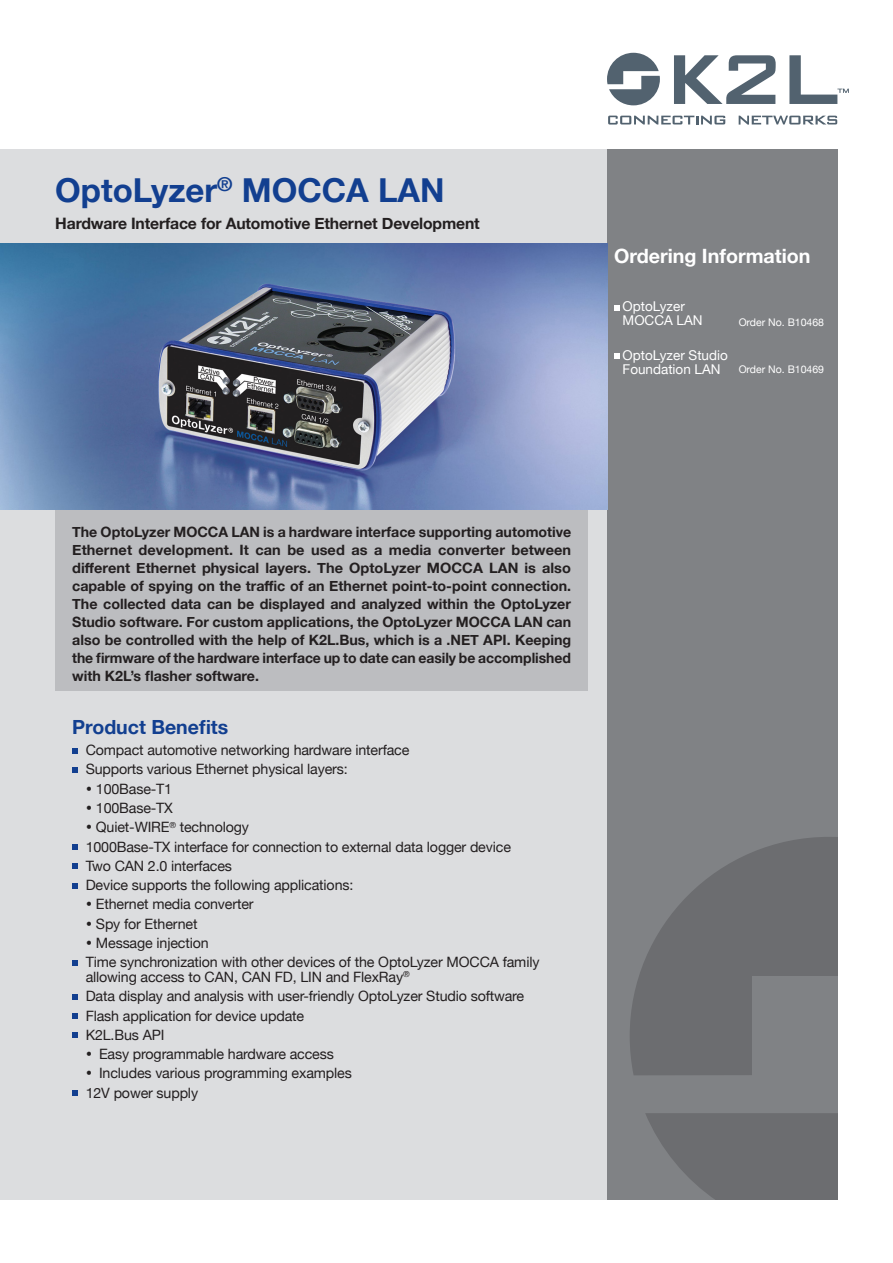
<style>
.page{position:relative;width:893px;height:1263px;background:#fff}
.page>*{position:absolute;margin:0;border:0;box-sizing:border-box;transform-origin:0 0}
.headline{font:700 33px "Helvetica Neue";color:#123f90}
.Box_Header{font:700 19.65px "Helvetica Neue";color:#fff}
.t1{font:700 19.5px "Helvetica Neue";color:#123f90}
.headline-2{font:700 15.75px "Helvetica Neue";letter-spacing:-.01em;color:#231f20}
.Text_Listing{font:14.25px/15px "Helvetica Neue";letter-spacing:-.01em;color:#231f20}
.Teaser{font:700 14.25px/18px "Helvetica Neue";letter-spacing:-.005em;color:#231f20;text-align:justify}
.Box_Listing{font:13.5px/13.6px "Helvetica Neue";color:#fff}
.Order_No{font:10.5px "Helvetica Neue";color:#fff}
</style>
<div class="page">
<div style="left:0;top:149px;width:607px;height:1050px;background:#dcdddf"></div>
<svg style="left:674px;top:55px;width:102px;height:49px"></svg>
<svg style="left:607px;top:53px;width:53px;height:52px"></svg>
<svg style="left:608px;top:116px;width:117px;height:9px"></svg>
<svg style="left:739px;top:116px;width:98px;height:9px"></svg>
<svg style="left:789px;top:55px;width:60px;height:49px"></svg>
<div style="left:55px;top:498px;width:533px;height:192px;background:#bcbdc0"></div>
<svg style="left:72px;top:748px;width:5px;height:5px"></svg>
<svg style="left:72px;top:767px;width:5px;height:6px"></svg>
<svg style="left:72px;top:844px;width:5px;height:6px"></svg>
<svg style="left:72px;top:864px;width:5px;height:5px"></svg>
<svg style="left:72px;top:883px;width:5px;height:5px"></svg>
<svg style="left:72px;top:960px;width:5px;height:5px"></svg>
<svg style="left:72px;top:994px;width:5px;height:5px"></svg>
<svg style="left:72px;top:1013px;width:5px;height:6px"></svg>
<svg style="left:72px;top:1033px;width:5px;height:5px"></svg>
<svg style="left:72px;top:1090px;width:5px;height:6px"></svg>
<div style="left:607px;top:149px;width:231px;height:1050px;background:#808285"></div>
<svg style="left:645px;top:1113px;width:193px;height:86px;background:#6e7073"></svg>
<svg style="left:630px;top:837px;width:208px;height:238px;fill:#6c6d70"></svg>
<svg style="left:614px;top:305px;width:5px;height:5px"></svg>
<svg style="left:614px;top:353px;width:5px;height:6px"></svg>
<img style="left:0;top:244px;width:607px;height:266px">
<p class="headline" style="left:55px;top:165px;width:391px">OptoLyzer<sup>®</sup> MOCCA LAN</p>
<p class="headline-2" style="left:55px;top:211px;width:426px">Hardware Interface for Automotive Ethernet Development</p>
<p class="Box_Header" style="left:614px;top:240px;width:198px">Ordering Information</p>
<p class="Box_Listing" style="left:623px;top:301px;width:82px">OptoLyzer<br>MOCCA LAN</p>
<p class="Box_Listing" style="left:623px;top:349px;width:107px">OptoLyzer Studio<br>Foundation LAN</p>
<p class="Order_No" style="left:739px;top:314px;width:87px">Order No. B10468</p>
<p class="Order_No" style="left:739px;top:361px;width:87px">Order No. B10469</p>
<p class="Teaser" style="left:72px;top:523px;width:501px">The OptoLyzer MOCCA LAN is a hardware interface supporting automotive Ethernet development. It can be used as a media converter between different Ethernet physical layers. The OptoLyzer MOCCA LAN is also capable of spying on the traffic of an Ethernet point-to-point connection.<br>The collected data can be displayed and analyzed within the OptoLyzer Studio software. For custom applications, the OptoLyzer MOCCA LAN can also be controlled with the help of K2L.Bus, which is a .NET API. Keeping the firmware of the hardware interface up to date can easily be accomplished with K2L’s flasher software.</p>
<p class="t1" style="left:72px;top:712px;width:158px">Product Benefits</p>
<p class="Text_Listing" style="left:86px;top:743px;width:325px">Compact automotive networking hardware interface</p>
<p class="Text_Listing" style="left:86px;top:763px;width:264px">Supports various Ethernet physical layers:</p>
<p class="Text_Listing" style="left:86px;top:782px;width:88px">• 100Base-T1</p>
<p class="Text_Listing" style="left:86px;top:801px;width:89px">• 100Base-TX</p>
<p class="Text_Listing" style="left:86px;top:820px;width:165px">• Quiet-WIRE<sup>®</sup> technology</p>
<p class="Text_Listing" style="left:86px;top:840px;width:427px">1000Base-TX interface for connection to external data logger device</p>
<p class="Text_Listing" style="left:86px;top:859px;width:148px">Two CAN 2.0 interfaces</p>
<p class="Text_Listing" style="left:86px;top:878px;width:269px">Device supports the following applications:</p>
<p class="Text_Listing" style="left:86px;top:897px;width:169px">• Ethernet media converter</p>
<p class="Text_Listing" style="left:86px;top:917px;width:113px">• Spy for Ethernet</p>
<p class="Text_Listing" style="left:86px;top:936px;width:124px">• Message injection</p>
<p class="Text_Listing" style="left:86px;top:955px;width:455px">Time synchronization with other devices of the OptoLyzer MOCCA family allowing access to CAN, CAN FD, LIN and FlexRay<sup>®</sup></p>
<p class="Text_Listing" style="left:86px;top:989px;width:440px">Data display and analysis with user-friendly OptoLyzer Studio software</p>
<p class="Text_Listing" style="left:86px;top:1009px;width:220px">Flash application for device update</p>
<p class="Text_Listing" style="left:86px;top:1028px;width:80px">K2L.Bus API</p>
<p class="Text_Listing" style="left:86px;top:1047px;width:250px">• Easy programmable hardware access</p>
<p class="Text_Listing" style="left:86px;top:1066px;width:268px">• Includes various programming examples</p>
<p class="Text_Listing" style="left:86px;top:1086px;width:114px">12V power supply</p>
</div>
